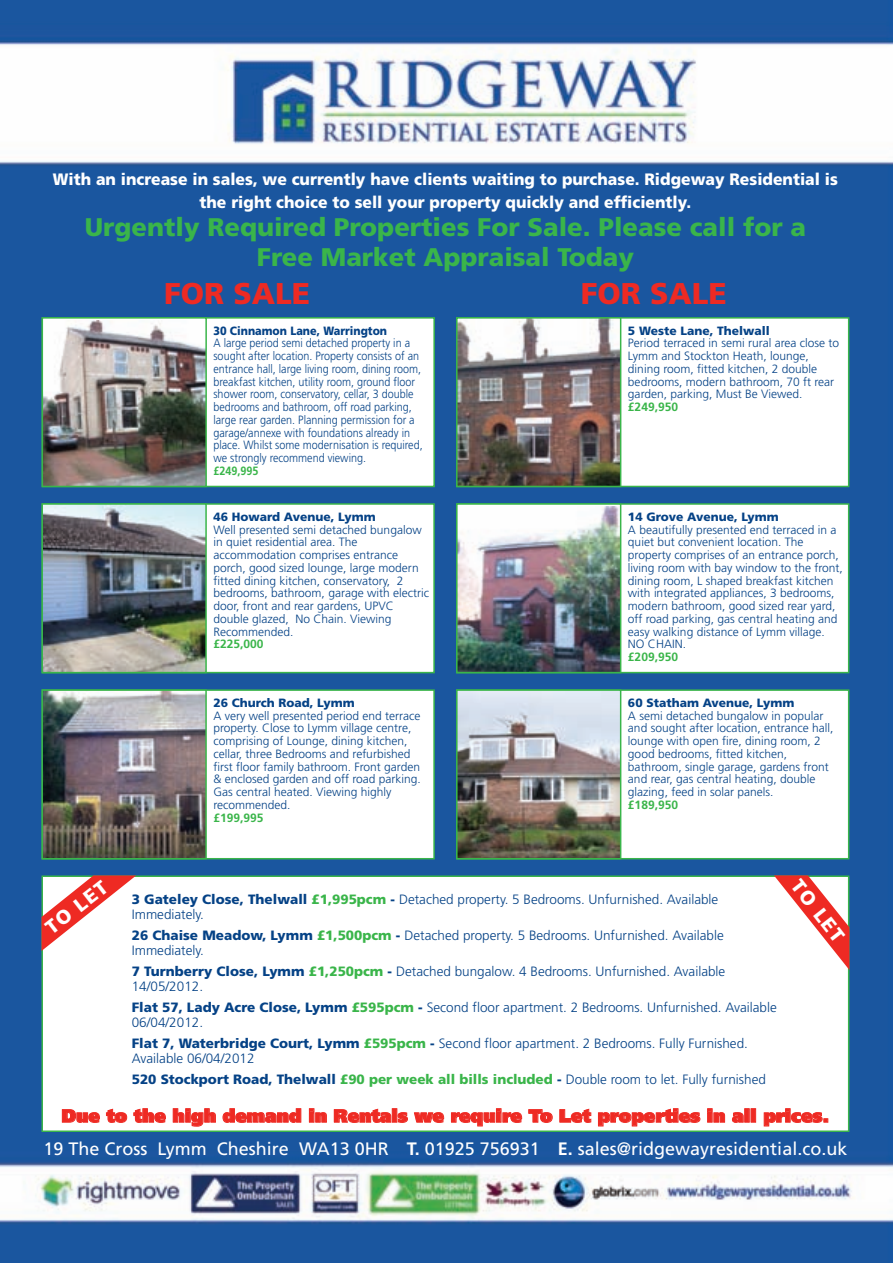
<style>
.page{position:relative;width:893px;height:1263px;background:#fff}
.page>*{position:absolute;margin:0;border:0;box-sizing:border-box;transform-origin:0 0}
.t1{font:30px "Frutiger LT Std Black+KEOHYO";color:#ee2a23}
.t2{font:25.5px/29.7px "Frutiger LT Std Black+KEOHYO";color:#3ab54a;text-align:center}
.t3{font:19.65px "Frutiger LT Std Black+KEOHYO";color:#fff}
.t4{font:18px "Frutiger LT Std Roman+ZKMNSD";color:#fff}
.t5{font:18px "Frutiger LT Std Ultra Black+XRQXUB";color:#ee2a23}
.t6{font:16.5px/23px "Frutiger LT Std Black+KEOHYO";color:#fff;text-align:center;scale:.95 1}
.t7{font:13.5px/15px "Frutiger LT Std Light+NFPWDX";color:#054286}
.t8{font:12px/12.8px "Frutiger LT Std Light+NFPWDX";color:#054286}
.t9{font:12px/12.8px "Frutiger LT Std Light+NFPWDX";color:#054286;scale:.9 1}
.t10{font:12px "Frutiger LT Std Black+KEOHYO";color:#054286}
.t11{font:12px "Frutiger LT Std Bold+YCGAWU";color:#3ab54a}
.t12{font:12px "Frutiger LT Std Black+KEOHYO";color:#054286;scale:.9 1}
.t13{font:12px "Frutiger LT Std Bold+YCGAWU";color:#3ab54a;scale:.9 1}
.s1{font-family:"Frutiger LT Std Black+KEOHYO"}
.s2{font-family:"Frutiger LT Std Black+KEOHYO";color:#3ab54a}
.s3{font-family:"Frutiger LT Std Bold+YCGAWU"}
</style>
<div class="page">
<img style="left:0;top:0;width:893px;height:1263px">
<div style="left:43px;top:319px;width:390px;height:167px;background:#fff"></div>
<div style="left:42px;top:317px;width:393px;height:170px;border:2px solid #3ab54a"></div>
<img style="left:45px;top:320px;width:159px;height:164px">
<div style="left:42px;top:317px;width:165px;height:170px;border:2px solid #3ab54a"></div>
<div style="left:43px;top:505px;width:390px;height:167px;background:#fff"></div>
<div style="left:42px;top:503px;width:393px;height:170px;border:2px solid #3ab54a"></div>
<img style="left:44px;top:506px;width:160px;height:164px">
<div style="left:41px;top:503px;width:166px;height:170px;border:2px solid #3ab54a"></div>
<div style="left:458px;top:505px;width:390px;height:167px;background:#fff"></div>
<div style="left:456px;top:503px;width:393px;height:170px;border:2px solid #3ab54a"></div>
<img style="left:459px;top:507px;width:159px;height:163px">
<div style="left:456px;top:503px;width:165px;height:170px;border:2px solid #3ab54a"></div>
<div style="left:43px;top:691px;width:390px;height:167px;background:#fff"></div>
<div style="left:42px;top:689px;width:393px;height:170px;border:2px solid #3ab54a"></div>
<img style="left:44px;top:692px;width:160px;height:164px">
<div style="left:41px;top:689px;width:166px;height:170px;border:2px solid #3ab54a"></div>
<div style="left:458px;top:691px;width:390px;height:167px;background:#fff"></div>
<div style="left:456px;top:689px;width:393px;height:170px;border:2px solid #3ab54a"></div>
<img style="left:459px;top:692px;width:159px;height:164px">
<div style="left:456px;top:689px;width:165px;height:170px;border:2px solid #3ab54a"></div>
<div style="left:458px;top:319px;width:390px;height:167px;background:#fff"></div>
<div style="left:456px;top:317px;width:393px;height:170px;border:2px solid #3ab54a"></div>
<img style="left:459px;top:320px;width:159px;height:164px">
<div style="left:456px;top:317px;width:165px;height:170px;border:2px solid #3ab54a"></div>
<div style="left:43px;top:877px;width:805px;height:253px;background:#fff"></div>
<div style="left:41px;top:875px;width:808px;height:257px;border:2px solid #3ab54a"></div>
<svg style="left:42px;top:875px;width:94px;height:76px"></svg>
<svg style="left:774px;top:875px;width:75px;height:95px"></svg>
<h3 class="t6" style="left:53px;top:169px;width:828px">With an increase in sales, we currently have clients waiting to purchase. Ridgeway Residential is the right choice to sell your property quickly and efficiently.</h3>
<h2 class="t2" style="left:85px;top:214px;width:723px">Urgently Required Properties For Sale. Please call for a<br>Free Market Appraisal Today</h2>
<h1 class="t1" style="left:164px;top:282px;width:147px">FOR SALE</h1>
<h1 class="t1" style="left:581px;top:282px;width:147px">FOR SALE</h1>
<p class="t12" style="left:213px;top:326px;width:195px">30 Cinnamon Lane, Warrington</p>
<p class="t9" style="left:213px;top:338px;width:234px">A large period semi detached property in a sought after location. Property consists of an entrance hall, large living room, dining room, breakfast kitchen, utility room, ground floor shower room, conservatory, cellar, 3 double bedrooms and bathroom, off road parking, large rear garden. Planning permission for a garage/annexe with foundations already in place. Whilst some modernisation is required, we strongly recommend viewing.</p>
<p class="t13" style="left:213px;top:466px;width:52px">£249,995</p>
<p class="t10" style="left:213px;top:512px;width:164px">46 Howard Avenue, Lymm</p>
<p class="t8" style="left:213px;top:524px;width:217px">Well presented semi detached bungalow in quiet residential area. The accommodation comprises entrance porch, good sized lounge, large modern fitted dining kitchen, conservatory, 2 bedrooms, bathroom, garage with electric door, front and rear gardens, UPVC double glazed, No Chain. Viewing Recommended.</p>
<p class="t11" style="left:213px;top:639px;width:52px">£225,000</p>
<p class="t10" style="left:628px;top:326px;width:143px">5 Weste Lane, Thelwall</p>
<p class="t8" style="left:628px;top:338px;width:213px">Period terraced in semi rural area close to Lymm and Stockton Heath, lounge, dining room, fitted kitchen, 2 double bedrooms, modern bathroom, 70 ft rear garden, parking, Must Be Viewed.</p>
<p class="t11" style="left:628px;top:402px;width:52px">£249,950</p>
<p class="t10" style="left:628px;top:512px;width:152px">14 Grove Avenue, Lymm</p>
<p class="t8" style="left:628px;top:524px;width:216px">A beautifully presented end terraced in a quiet but convenient location. The property comprises of an entrance porch, living room with bay window to the front, dining room, L shaped breakfast kitchen with integrated appliances, 3 bedrooms, modern bathroom, good sized rear yard, off road parking, gas central heating and easy walking distance of Lymm village.<br>NO CHAIN.</p>
<p class="t11" style="left:628px;top:652px;width:52px">£209,950</p>
<p class="t10" style="left:213px;top:698px;width:143px">26 Church Road, Lymm</p>
<p class="t8" style="left:213px;top:710px;width:209px">A very well presented period end terrace property. Close to Lymm village centre, comprising of Lounge, dining kitchen, cellar, three Bedrooms and refurbished first floor family bathroom. Front garden &amp; enclosed garden and off road parking.<br>Gas central heated. Viewing highly recommended.</p>
<p class="t11" style="left:213px;top:813px;width:52px">£199,995</p>
<p class="t10" style="left:628px;top:698px;width:168px">60 Statham Avenue, Lymm</p>
<p class="t8" style="left:628px;top:710px;width:207px">A semi detached bungalow in popular and sought after location, entrance hall, lounge with open fire, dining room, 2 good bedrooms, fitted kitchen, bathroom, single garage, gardens front and rear, gas central heating, double glazing, feed in solar panels.</p>
<p class="t11" style="left:628px;top:800px;width:52px">£189,950</p>
<h3 class="t3" style="left:43px;top:923px;width:74px;rotate:-38deg">TO LET</h3>
<h3 class="t3" style="left:802px;top:877px;width:74px;rotate:52deg">TO LET</h3>
<p class="t7" style="left:132px;top:893px;width:588px"><span class="s1">3 Gateley Close, Thelwall</span> <span class="s2">£1,995pcm</span> <span class="s1">-</span> Detached property. 5 Bedrooms. Unfurnished. Available<br>Immediately.</p>
<p class="t7" style="left:132px;top:929px;width:594px"><span class="s1">26 Chaise Meadow, Lymm</span> <span class="s2">£1,500pcm</span> <span class="s1">-</span> Detached property. 5 Bedrooms. Unfurnished. Available<br>Immediately.</p>
<p class="t7" style="left:132px;top:965px;width:595px"><span class="s1">7 Turnberry Close, Lymm</span> <span class="s2">£1,250pcm</span> <span class="s1">-</span> Detached bungalow. 4 Bedrooms. Unfurnished. Available<br>14/05/2012.</p>
<p class="t7" style="left:132px;top:1001px;width:647px"><span class="s1">Flat 57, Lady Acre Close, Lymm</span> <span class="s2">£595pcm</span> <span class="s1">-</span> Second floor apartment. 2 Bedrooms. Unfurnished. Available<br>06/04/2012.</p>
<p class="t7" style="left:132px;top:1037px;width:618px"><span class="s1">Flat 7, Waterbridge Court, Lymm</span> <span class="s2">£595pcm</span> <span class="s1">-</span> Second floor apartment. 2 Bedrooms. Fully Furnished.<br>Available 06/04/2012</p>
<p class="t7" style="left:132px;top:1073px;width:636px"><span class="s1">520 Stockport Road, Thelwall</span> <span class="s2">£90 per week all bills included</span> <span class="s1">-</span> Double room to let. Fully furnished</p>
<h3 class="t5" style="left:61px;top:1109px;width:769px">Due to the high demand in Rentals we require To Let properties in all prices.</h3>
<h3 class="t4" style="left:44px;top:1141px;width:805px">19 The Cross Lymm Cheshire WA13 0HR <span class="s3">T.</span> 01925 756931 <span class="s3">E.</span> sales@ridgewayresidential.co.uk</h3>
</div>
